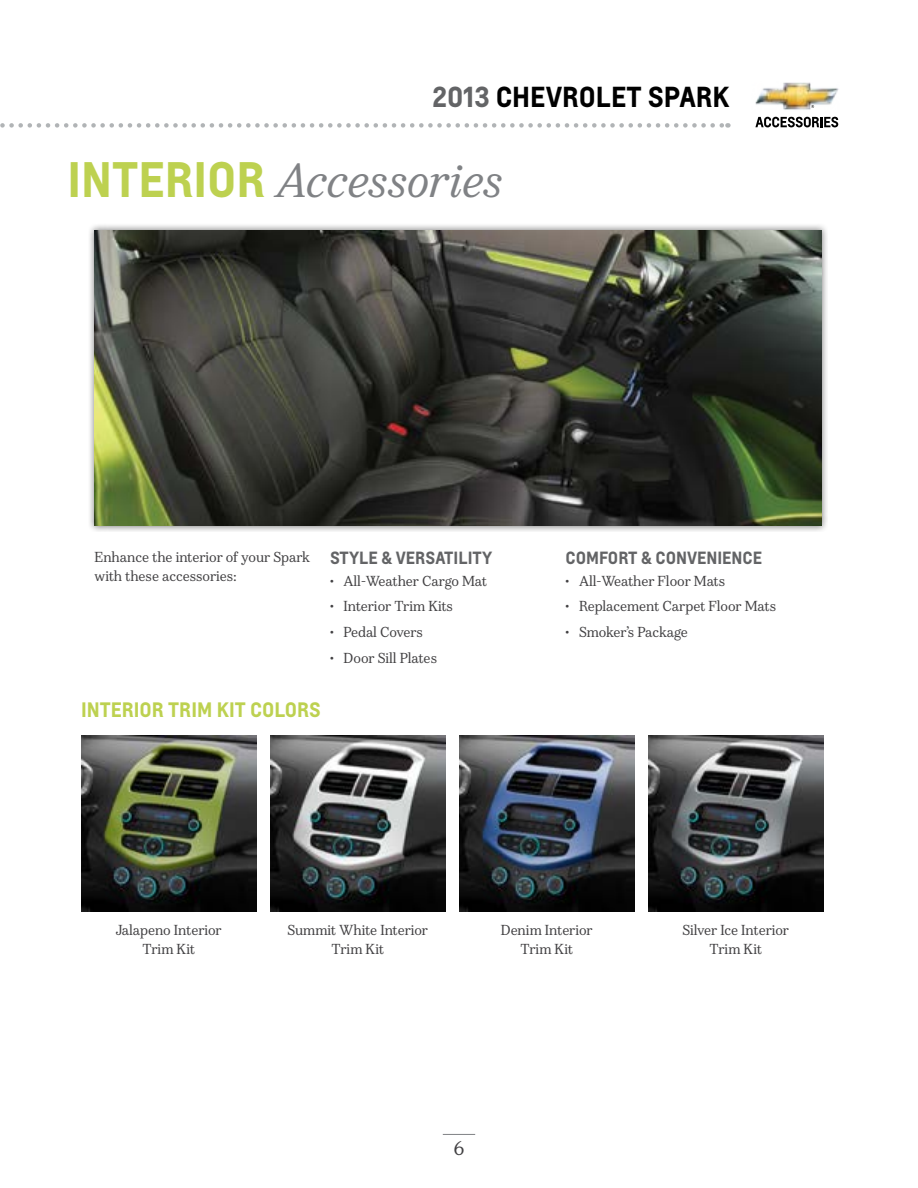
<style>
.page{position:relative;width:918px;height:1188px;background:#fff}
.page>*{position:absolute;margin:0;border:0;box-sizing:border-box;transform-origin:0 0}
.t1{font:italic 45px "Durant";letter-spacing:-.005em;color:#808285}
.t2{font:700 27px "Louis";color:#000}
.t3{font:700 19.5px "Louis";color:#bdd150}
.t4{font:18px "Durant";color:#414042}
.t5{font:700 16.5px "Louis";color:#636466}
.t6{font:13.5px/19.5px "Durant";letter-spacing:-.005em;color:#414042;text-align:center}
.s1{color:#636466}
.s2{font-family:"Louis";font-weight:700;font-style:normal;font-size:46.5px;color:#bdd150}
</style>
<div class="page">
<img style="left:755px;top:82px;width:84px;height:28px">
<svg style="left:755px;top:117px;width:83px;height:10px"></svg>
<svg style="left:0;top:123px;width:728px;height:5px"></svg>
<hr style="left:443px;top:1134px;width:32px;height:1px;background:#808285">
<div style="left:87px;top:223px;width:741px;height:309px;background:#000;opacity:.5"></div>
<img style="left:94px;top:230px;width:728px;height:296px">
<img style="left:81px;top:736px;width:175px;height:175px">
<img style="left:270px;top:736px;width:176px;height:175px">
<img style="left:459px;top:736px;width:175px;height:175px">
<img style="left:648px;top:736px;width:176px;height:175px">
<h2 class="t2" style="left:432px;top:79px;width:299px"><span class="s1">2013</span> CHEVROLET SPARK</h2>
<h1 class="t1" style="left:68px;top:151px;width:436px"><span class="s2">INTERIOR</span> Accessories</h1>
<p class="t6" style="left:94px;top:547px;width:217px;text-align:left">Enhance the interior of your Spark with these accessories:</p>
<p class="t5" style="left:330px;top:547px;width:164px">STYLE &amp; VERSATILITY</p>
<p class="t6" style="left:330px;top:572px;width:159px">• All-Weather Cargo Mat</p>
<p class="t6" style="left:330px;top:597px;width:125px">• Interior Trim Kits</p>
<p class="t6" style="left:330px;top:622px;width:95px">• Pedal Covers</p>
<p class="t6" style="left:330px;top:648px;width:109px">• Door Sill Plates</p>
<h3 class="t3" style="left:81px;top:696px;width:240px">INTERIOR TRIM KIT COLORS</h3>
<p class="t5" style="left:566px;top:547px;width:198px">COMFORT &amp; CONVENIENCE</p>
<p class="t6" style="left:566px;top:572px;width:161px">• All-Weather Floor Mats</p>
<p class="t6" style="left:566px;top:597px;width:212px">• Replacement Carpet Floor Mats</p>
<p class="t6" style="left:566px;top:622px;width:124px">• Smoker’s Package</p>
<p class="t6" style="left:116px;top:920px;width:108px">Jalapeno Interior<br>Trim Kit</p>
<p class="t6" style="left:287px;top:920px;width:142px">Summit White Interior<br>Trim Kit</p>
<p class="t6" style="left:501px;top:920px;width:94px">Denim Interior<br>Trim Kit</p>
<p class="t6" style="left:682px;top:920px;width:108px">Silver Ice Interior<br>Trim Kit</p>
<h3 class="t4" style="left:453px;top:1137px;width:13px">6</h3>
</div>
